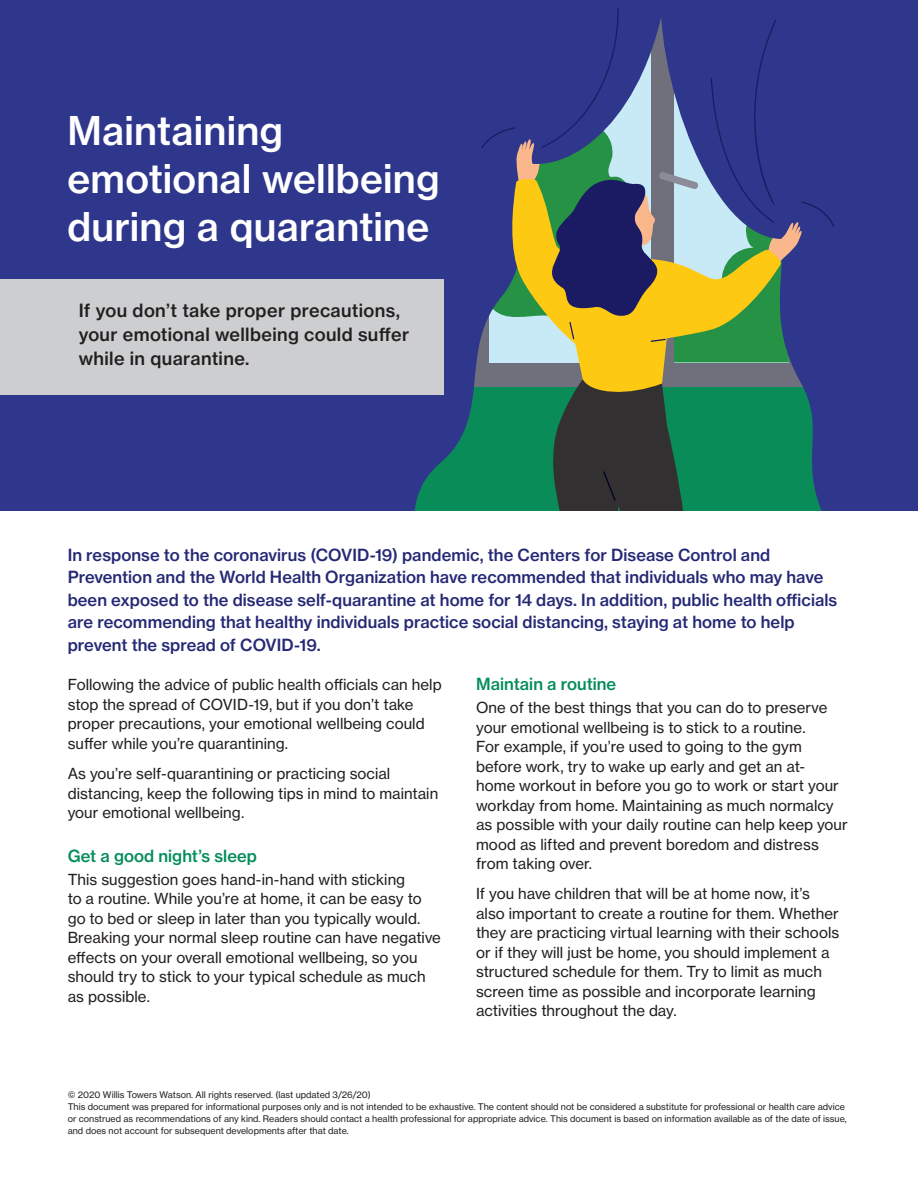
<style>
.page{position:relative;width:918px;height:1188px;background:#fff}
.page>*{position:absolute;margin:0;border:0;box-sizing:border-box;transform-origin:0 0}
.Cover_Title_Black{font:39px/48px "N Haas Grotesk TX Std 65 Md";letter-spacing:.005em;color:#fff}
.Cover_Subtitle_Black{font:18px/24px "N Haas Grotesk TX Std 65 Md";letter-spacing:.02em;color:#231f20}
.Body_text_black{font:16.5px/22.5px "N Haas Grotesk TX Std 65 Md";letter-spacing:.005em;color:#252975}
.Subhead_1__11_13_Med{font:16.5px "N Haas Grotesk TX Std 65 Md";letter-spacing:.005em;color:#048d59}
.Body_text_black-2{font:15px/19.5px "N Haas Grotesk TX Std 55 Rg";letter-spacing:.005em;color:#231f20}
.Body_text_black-3{font:9px/12px "N Haas Grotesk TX Std 55 Rg";color:#231f20}
</style>
<div class="page">
<svg style="left:381px;top:0;width:261px;height:511px;background:#2c3f87"></svg>
<div style="left:642px;top:0;width:276px;height:511px;background:#2f378c"></div>
<svg style="left:481px;top:8px;width:353px;height:503px;background:#4e6871"></svg>
<div style="left:0;top:0;width:381px;height:511px;background:#2f378c"></div>
<div style="left:0;top:279px;width:443px;height:115px;background:#cdced0"></div>
<p class="Cover_Title_Black" style="left:68px;top:107px;width:374px">Maintaining emotional wellbeing during a quarantine</p>
<p class="Cover_Subtitle_Black" style="left:79px;top:299px;width:332px">If you don’t take proper precautions, your emotional wellbeing could suffer while in quarantine.</p>
<p class="Cover_Subtitle_Black" style="left:69px;top:302px;width:285px">Consistently following these prevention methods is your best defense against infection.</p>
<p class="Body_text_black" style="left:68px;top:543px;width:771px">In response to the coronavirus (COVID-19) pandemic, the Centers for Disease Control and Prevention and the World Health Organization have recommended that individuals who may have been exposed to the disease self-quarantine at home for 14 days. In addition, public health officials are recommending that healthy individuals practice social distancing, staying at home to help prevent the spread of COVID-19.</p>
<p class="Body_text_black-2" style="left:68px;top:675px;width:375px">Following the advice of public health officials can help stop the spread of COVID-19, but if you don’t take proper precautions, your emotional wellbeing could suffer while you’re quarantining.</p>
<p class="Body_text_black-2" style="left:68px;top:764px;width:372px">As you’re self-quarantining or practicing social distancing, keep the following tips in mind to maintain your emotional wellbeing.</p>
<p class="Subhead_1__11_13_Med" style="left:68px;top:846px;width:191px">Get a good night’s sleep</p>
<p class="Body_text_black-2" style="left:68px;top:870px;width:375px">This suggestion goes hand-in-hand with sticking<br>to a routine. While you’re at home, it can be easy to go to bed or sleep in later than you typically would.<br>Breaking your normal sleep routine can have negative effects on your overall emotional wellbeing, so you should try to stick to your typical schedule as much as possible.</p>
<p class="Subhead_1__11_13_Med" style="left:476px;top:674px;width:142px">Maintain a routine</p>
<p class="Body_text_black-2" style="left:476px;top:698px;width:373px">One of the best things that you can do to preserve your emotional wellbeing is to stick to a routine.<br>For example, if you’re used to going to the gym before work, try to wake up early and get an at&shy;home workout in before you go to work or start your workday from home. Maintaining as much normalcy as possible with your daily routine can help keep your mood as lifted and prevent boredom and distress from taking over.</p>
<p class="Body_text_black-2" style="left:476px;top:884px;width:365px">If you have children that will be at home now, it’s also important to create a routine for them. Whether they are practicing virtual learning with their schools or if they will just be home, you should implement a structured schedule for them. Try to limit as much screen time as possible and incorporate learning activities throughout the day.</p>
<p class="Body_text_black-3" style="left:68px;top:1089px;width:781px">© 2020 Willis Towers Watson. All rights reserved. (last updated 3/26/20)<br>This document was prepared for informational purposes only and is not intended to be exhaustive. The content should not be considered a substitute for professional or health care advice or construed as recommendations of any kind. Readers should contact a health professional for appropriate advice. This document is based on information available as of the date of issue, and does not account for subsequent developments after that date.</p>
</div>
